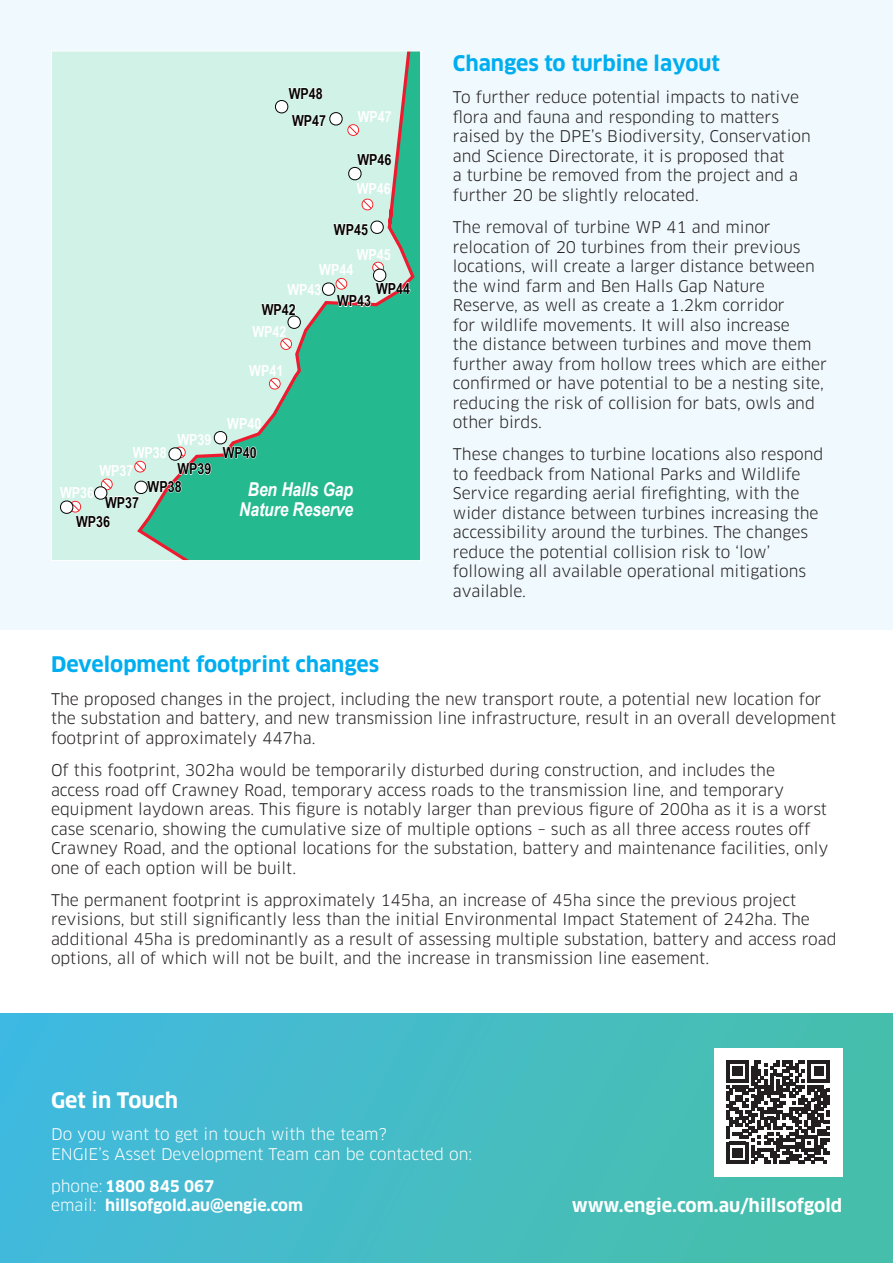
<style>
.page{position:relative;width:893px;height:1263px;background:#fff}
.page>*{position:absolute;margin:0;border:0;box-sizing:border-box;transform-origin:0 0}
.B_HEAD{font:700 21px "Clan OT";color:#00aeef}
.B_HEAD-2{font:700 21px "Clan OT";color:#fff}
.t1{font:italic 700 19.2px/19.2px "Arial Narrow";letter-spacing:-.005em;color:#fff;text-align:center}
.BODY_COPY{font:700 18px "Clan OT";color:#fff}
.BODY_COPY-2{font:15.75px/19.5px "Clan OT";color:#231f20}
.BODY_COPY-3{font:15.75px/19.5px "Clan OT";color:#fff}
.BODY_COPY-4{font:700 15.75px/19.5px "Clan OT";color:#fff}
.t2{font:700 15.3px/20.5px "Arial Narrow";color:#fff}
.t3{font:700 15.3px/27.5px "Arial Narrow";color:#040503}
.s1{font-weight:400}
</style>
<div class="page">
<div style="left:0;top:1013px;width:893px;height:250px;background:linear-gradient(to right,#42b9de,#48c0a9)"></div>
<div style="left:714px;top:1048px;width:128px;height:128px;background:#fff"></div>
<svg style="left:726px;top:1060px;width:104px;height:104px"></svg>
<div style="left:0;top:0;width:893px;height:629px;background:#f0f9fd"></div>
<svg style="left:53px;top:53px;width:366px;height:506px;background:#a0e0cc"></svg>
<svg style="left:347px;top:152px;width:45px;height:29px"></svg>
<svg style="left:274px;top:86px;width:85px;height:50px"></svg>
<svg style="left:362px;top:199px;width:11px;height:11px"></svg>
<svg style="left:333px;top:219px;width:51px;height:17px"></svg>
<svg style="left:261px;top:302px;width:40px;height:28px"></svg>
<svg style="left:280px;top:338px;width:12px;height:12px"></svg>
<svg style="left:269px;top:378px;width:12px;height:12px"></svg>
<svg style="left:59px;top:430px;width:198px;height:99px;background:#9bd8c4"></svg>
<svg style="left:321px;top:262px;width:90px;height:46px"></svg>
<p class="t3" style="left:289px;top:79px;width:39px">WP48<br>WP47</p>
<p class="t2" style="left:358px;top:105px;width:36px">WP47</p>
<p class="t3" style="left:357px;top:145px;width:36px">WP46</p>
<p class="t2" style="left:357px;top:178px;width:36px">WP46</p>
<p class="t3" style="left:334px;top:215px;width:36px">WP45</p>
<p class="t2" style="left:357px;top:244px;width:36px">WP45</p>
<p class="t2" style="left:287px;top:258px;width:67px;text-indent:32px">WP44<br>WP43</p>
<p class="t3" style="left:376px;top:274px;width:36px">WP44</p>
<p class="t3" style="left:337px;top:287px;width:36px">WP43</p>
<p class="t3" style="left:262px;top:295px;width:36px">WP42</p>
<p class="t2" style="left:252px;top:321px;width:36px">WP42</p>
<p class="t2" style="left:249px;top:360px;width:36px">WP41</p>
<p class="t2" style="left:133px;top:441px;width:36px">WP38</p>
<p class="t2" style="left:177px;top:429px;width:36px">WP39</p>
<p class="t2" style="left:99px;top:459px;width:36px">WP37</p>
<p class="t2" style="left:60px;top:481px;width:36px">WP36</p>
<p class="t3" style="left:105px;top:488px;width:36px">WP37</p>
<p class="t3" style="left:76px;top:507px;width:36px">WP36</p>
<p class="t3" style="left:148px;top:459px;width:65px;line-height:17.7px;text-indent:30px">WP39<br>WP38</p>
<p class="t2" style="left:227px;top:413px;width:36px">WP40</p>
<p class="t3" style="left:223px;top:438px;width:36px">WP40</p>
<p class="t1" style="left:239px;top:479px;width:115px">Ben Halls Gap<br>Nature Reserve</p>
<p class="B_HEAD" style="left:453px;top:51px;width:269px">Changes to turbine layout</p>
<p class="BODY_COPY-2" style="left:453px;top:88px;width:359px">To further reduce potential impacts to native flora and fauna and responding to matters raised by the DPE’s Biodiversity, Conservation and Science Directorate, it is proposed that<br>a turbine be removed from the project and a further 20 be slightly relocated.</p>
<p class="BODY_COPY-2" style="left:453px;top:218px;width:376px">The removal of turbine WP 41 and minor relocation of 20 turbines from their previous locations, will create a larger distance between the wind farm and Ben Halls Gap Nature Reserve, as well as create a 1.2km corridor<br>for wildlife movements. It will also increase<br>the distance between turbines and move them further away from hollow trees which are either confirmed or have potential to be a nesting site, reducing the risk of collision for bats, owls and other birds.</p>
<p class="BODY_COPY-2" style="left:453px;top:445px;width:372px">These changes to turbine locations also respond to feedback from National Parks and Wildlife Service regarding aerial firefighting, with the wider distance between turbines increasing the accessibility around the turbines. The changes reduce the potential collision risk to ‘low’ following all available operational mitigations available.</p>
<p class="B_HEAD" style="left:51px;top:652px;width:330px">Development footprint changes</p>
<p class="BODY_COPY-2" style="left:51px;top:689px;width:787px">The proposed changes in the project, including the new transport route, a potential new location for the substation and battery, and new transmission line infrastructure, result in an overall development footprint of approximately 447ha.</p>
<p class="BODY_COPY-2" style="left:51px;top:760px;width:779px">Of this footprint, 302ha would be temporarily disturbed during construction, and includes the<br>access road off Crawney Road, temporary access roads to the transmission line, and temporary equipment laydown areas. This figure is notably larger than previous figure of 200ha as it is a worst case scenario, showing the cumulative size of multiple options – such as all three access routes off Crawney Road, and the optional locations for the substation, battery and maintenance facilities, only one of each option will be built.</p>
<p class="BODY_COPY-2" style="left:51px;top:890px;width:787px">The permanent footprint is approximately 145ha, an increase of 45ha since the previous project revisions, but still significantly less than the initial Environmental Impact Statement of 242ha. The additional 45ha is predominantly as a result of assessing multiple substation, battery and access road options, all of which will not be built, and the increase in transmission line easement.</p>
<p class="B_HEAD-2" style="left:51px;top:1088px;width:129px">Get in Touch</p>
<p class="BODY_COPY-3" style="left:51px;top:1124px;width:423px">Do you want to get in touch with the team?<br>ENGIE’s Asset Development Team can be contacted on:</p>
<p class="BODY_COPY-4" style="left:51px;top:1176px;width:253px"><span class="s1">phone:</span>1800 845 067<br><span class="s1">email:</span> hillsofgold.au@engie.com</p>
<p class="BODY_COPY" style="left:572px;top:1194px;width:272px">www.engie.com.au/hillsofgold</p>
</div>
